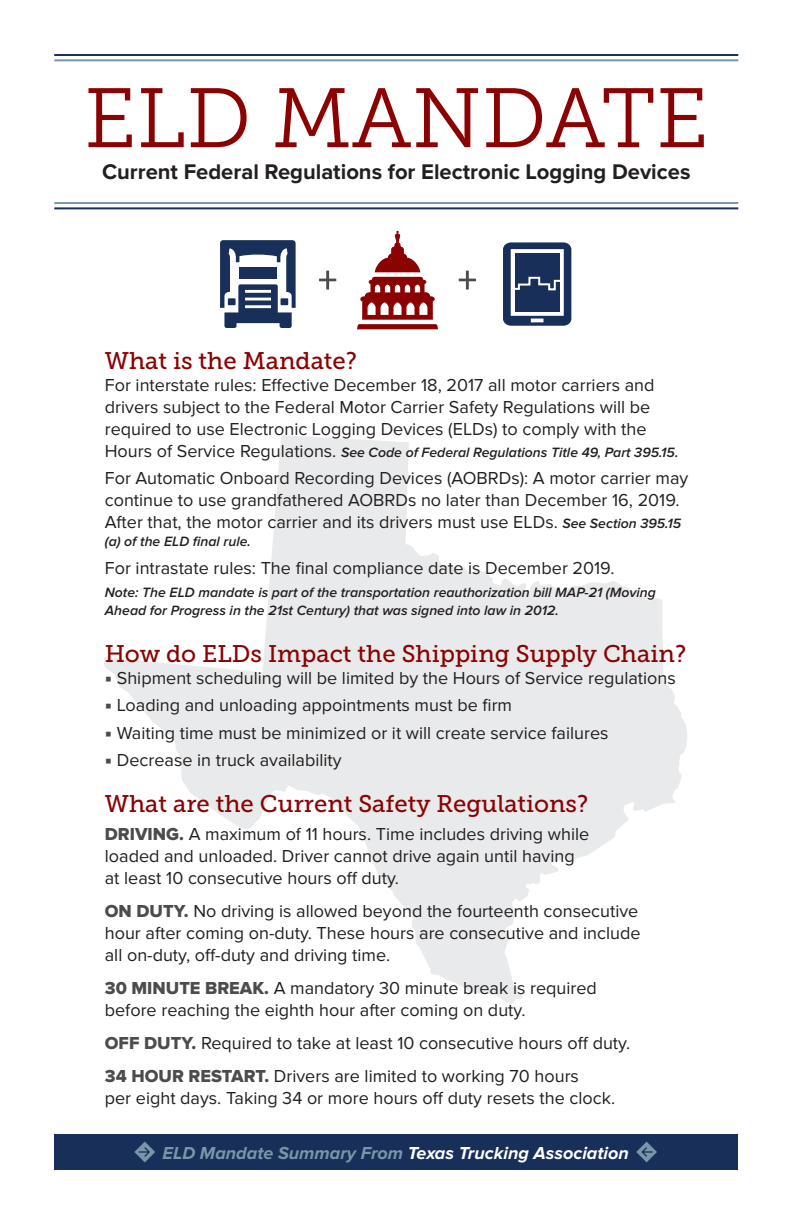
<style>
.page{position:relative;width:792px;height:1224px;background:#fff}
.page>*{position:absolute;margin:0;border:0;box-sizing:border-box;transform-origin:0 0}
.t1{font:84px "Museo Slab 300";color:#8b0202}
.subs{font:24px "Museo Slab 500";color:#8b0202}
.t2{font:700 22px "Proxima Nova";color:#231f20}
.copy__with_leader{font:18px/22px "Proxima Nova";color:#231f20}
.copy__no_leader{font:18px/22px "Proxima Nova";color:#231f20}
.copy__bulleted{font:18px "Proxima Nova";color:#231f20}
.t3{font:italic 700 18px "Proxima Nova";color:#fff}
.copy__no_leader-2{font:italic 600 14px/18px "Proxima Nova";color:#231f20}
.s1{font-weight:400;font-style:normal;font-size:18px}
.s2{font-weight:600;font-style:italic;font-size:14px}
.s3{color:#4b4c4d}
.s4{font-family:"Proxima Nova Extrabld";color:#4b4c4d}
.s5{color:#7996a9}
</style>
<div class="page">
<div style="left:54px;top:1134px;width:684px;height:36px;background:#172f59"></div>
<svg style="left:104px;top:435px;width:583px;height:569px"></svg>
<svg style="left:220px;top:240px;width:76px;height:88px"></svg>
<svg style="left:319px;top:271px;width:17px;height:19px"></svg>
<svg style="left:459px;top:271px;width:17px;height:19px"></svg>
<svg style="left:357px;top:231px;width:81px;height:98px"></svg>
<svg style="left:636px;top:1142px;width:21px;height:20px"></svg>
<svg style="left:134px;top:1142px;width:21px;height:20px"></svg>
<svg style="left:503px;top:242px;width:68px;height:84px"></svg>
<hr style="left:54px;top:202px;width:684px;height:2px;background:#7996a9">
<hr style="left:54px;top:59px;width:684px;height:2px;background:#7996a9">
<hr style="left:54px;top:207px;width:684px;height:2px;background:#172f59">
<hr style="left:54px;top:54px;width:684px;height:2px;background:#172f59">
<p class="t1" style="left:84px;top:72px;width:626px">ELD MANDATE</p>
<p class="t2" style="left:102px;top:159px;width:590px">Current Federal Regulations for Electronic Logging Devices</p>
<p class="subs" style="left:105px;top:347px;width:254px">What is the Mandate?</p>
<p class="copy__no_leader" style="left:105px;top:374px;width:551px">For interstate rules: Effective December 18, 2017 all motor carriers and drivers subject to the Federal Motor Carrier Safety Regulations will be required to use Electronic Logging Devices (ELDs) to comply with the</p>
<p class="copy__no_leader-2" style="left:105px;top:444px;width:575px"><span class="s1">Hours of Service Regulations.</span> See Code of Federal Regulations Title 49, Part 395.15.</p>
<p class="copy__no_leader" style="left:105px;top:468px;width:585px">For Automatic Onboard Recording Devices (AOBRDs): A motor carrier may continue to use grandfathered AOBRDs no later than December 16, 2019.<br>After that, the motor carrier and its drivers must use ELDs. <span class="s2">See Section 395.15</span></p>
<p class="copy__no_leader-2" style="left:105px;top:533px;width:148px">(a) of the ELD final rule.</p>
<p class="copy__no_leader" style="left:105px;top:557px;width:511px">For intrastate rules: The final compliance date is December 2019.</p>
<p class="copy__no_leader-2" style="left:105px;top:584px;width:553px">Note: The ELD mandate is part of the transportation reauthorization bill MAP-21 (Moving<br>Ahead for Progress in the 21st Century) that was signed into law in 2012.</p>
<p class="subs" style="left:105px;top:640px;width:583px">How do ELDs Impact the Shipping Supply Chain?</p>
<p class="copy__bulleted" style="left:105px;top:667px;width:573px"><span class="s3">▪</span> Shipment scheduling will be limited by the Hours of Service regulations</p>
<p class="copy__bulleted" style="left:105px;top:695px;width:409px"><span class="s3">▪</span> Loading and unloading appointments must be firm</p>
<p class="copy__bulleted" style="left:105px;top:722px;width:505px"><span class="s3">▪</span> Waiting time must be minimized or it will create service failures</p>
<p class="copy__bulleted" style="left:105px;top:750px;width:238px"><span class="s3">▪</span> Decrease in truck availability</p>
<p class="subs" style="left:105px;top:791px;width:485px">What are the Current Safety Regulations?</p>
<p class="copy__with_leader" style="left:105px;top:824px;width:486px"><span class="s4">DRIVING.</span> A maximum of 11 hours. Time includes driving while loaded and unloaded. Driver cannot drive again until having at least 10 consecutive hours off duty.</p>
<p class="copy__with_leader" style="left:105px;top:901px;width:537px;text-align:justify"><span class="s4">ON DUTY.</span> No driving is allowed beyond the fourteenth consecutive hour after coming on-duty. These hours are consecutive and include all on-duty, off-duty and driving time.</p>
<p class="copy__with_leader" style="left:105px;top:978px;width:494px"><span class="s4">30 MINUTE BREAK.</span> A mandatory 30 minute break is required before reaching the eighth hour after coming on duty.</p>
<p class="copy__with_leader" style="left:105px;top:1033px;width:527px"><span class="s4">OFF DUTY.</span> Required to take at least 10 consecutive hours off duty.</p>
<p class="copy__with_leader" style="left:105px;top:1066px;width:512px"><span class="s4">34 HOUR RESTART.</span> Drivers are limited to working 70 hours<br>per eight days. Taking 34 or more hours off duty resets the clock.</p>
<p class="t3" style="left:163px;top:1143px;width:468px"><span class="s5">ELD Mandate Summary From</span> Texas Trucking Association</p>
</div>
